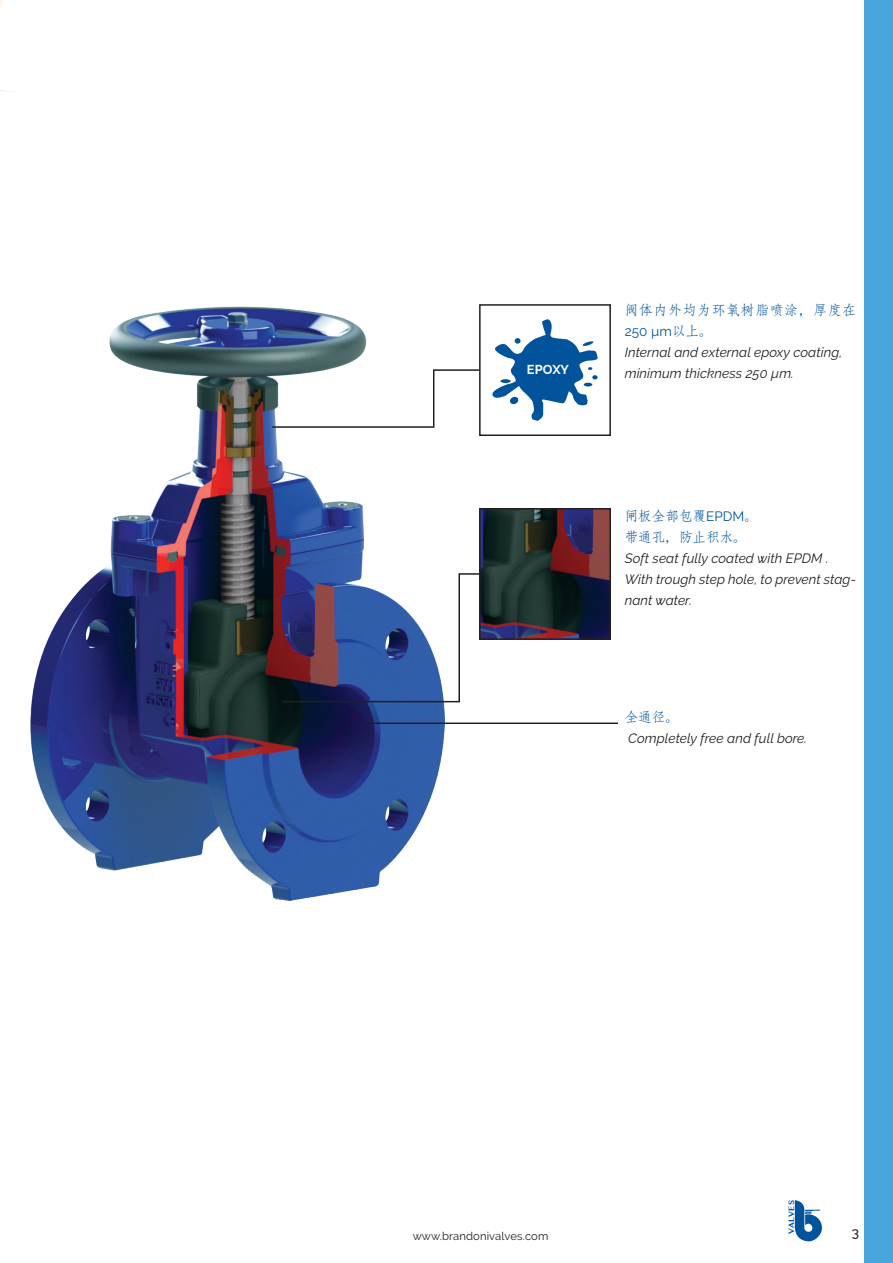
<style>
.page{position:relative;width:893px;height:1263px;background:#fff}
.page>*{position:absolute;margin:0;border:0;box-sizing:border-box;transform-origin:0 0}
.t1{font:italic 13.5px/21px "Raleway";letter-spacing:.005em;color:#231f20}
.t2{font:13.5px/21px "Adobe Fangsong Std";letter-spacing:.075em;color:#01559d}
.t3{font:500 13.5px "Raleway";color:#231f20}
.t4{font:700 12.9px "Raleway";color:#fff}
.t5{font:11.25px "Raleway";letter-spacing:.01em;color:#231f20}
.t6{font:700 7.8px "Lao MN";color:#01549b}
.s1{font-family:"Raleway"}
</style>
<div class="page">
<svg style="left:0;top:0;width:10px;height:92px"></svg>
<svg style="left:794px;top:1200px;width:28px;height:41px"></svg>
<div style="left:864px;top:0;width:29px;height:1263px;background:#48a6dc"></div>
<img style="left:482px;top:511px;width:126px;height:126px">
<div style="left:479px;top:508px;width:132px;height:132px;border:2px solid #231f20"></div>
<div style="left:479px;top:304px;width:132px;height:132px;border:2px solid #231f20"></div>
<svg style="left:492px;top:319px;width:106px;height:102px"></svg>
<img style="left:30px;top:306px;width:414px;height:595px">
<svg style="left:271px;top:369px;width:210px;height:59px"></svg>
<svg style="left:281px;top:572px;width:200px;height:131px"></svg>
<hr style="left:366px;top:722px;width:252px;height:2px;background:#231f20">
<p class="t4" style="left:527px;top:362px;width:43px">EPOXY</p>
<p class="t2" style="left:625px;top:299px;width:233px">阀体内外均为环氧树脂喷涂，厚度在<br><span class="s1">250 µm</span>以上。</p>
<p class="t1" style="left:625px;top:341px;width:219px">Internal and external epoxy coating,</p>
<p class="t1" style="left:625px;top:362px;width:171px">minimum thickness 250 µm.</p>
<p class="t2" style="left:625px;top:505px;width:135px">闸板全部包覆<span class="s1">EPDM</span>。</p>
<p class="t2" style="left:625px;top:526px;width:124px">带通孔，防止积水。</p>
<p class="t1" style="left:625px;top:547px;width:205px">Soft seat fully coated with EPDM .</p>
<p class="t1" style="left:625px;top:568px;width:233px">With trough step hole, to prevent stag&shy;nant water.</p>
<p class="t2" style="left:625px;top:707px;width:56px">全通径。</p>
<p class="t1" style="left:628px;top:728px;width:180px">Completely free and full bore.</p>
<p class="t6" style="left:786px;top:1233px;width:35px;rotate:-90deg">VALVES</p>
<p class="t5" style="left:413px;top:1229px;width:137px">www.brandonivalves.com</p>
<p class="t3" style="left:852px;top:1225px;width:9px">3</p>
</div>
